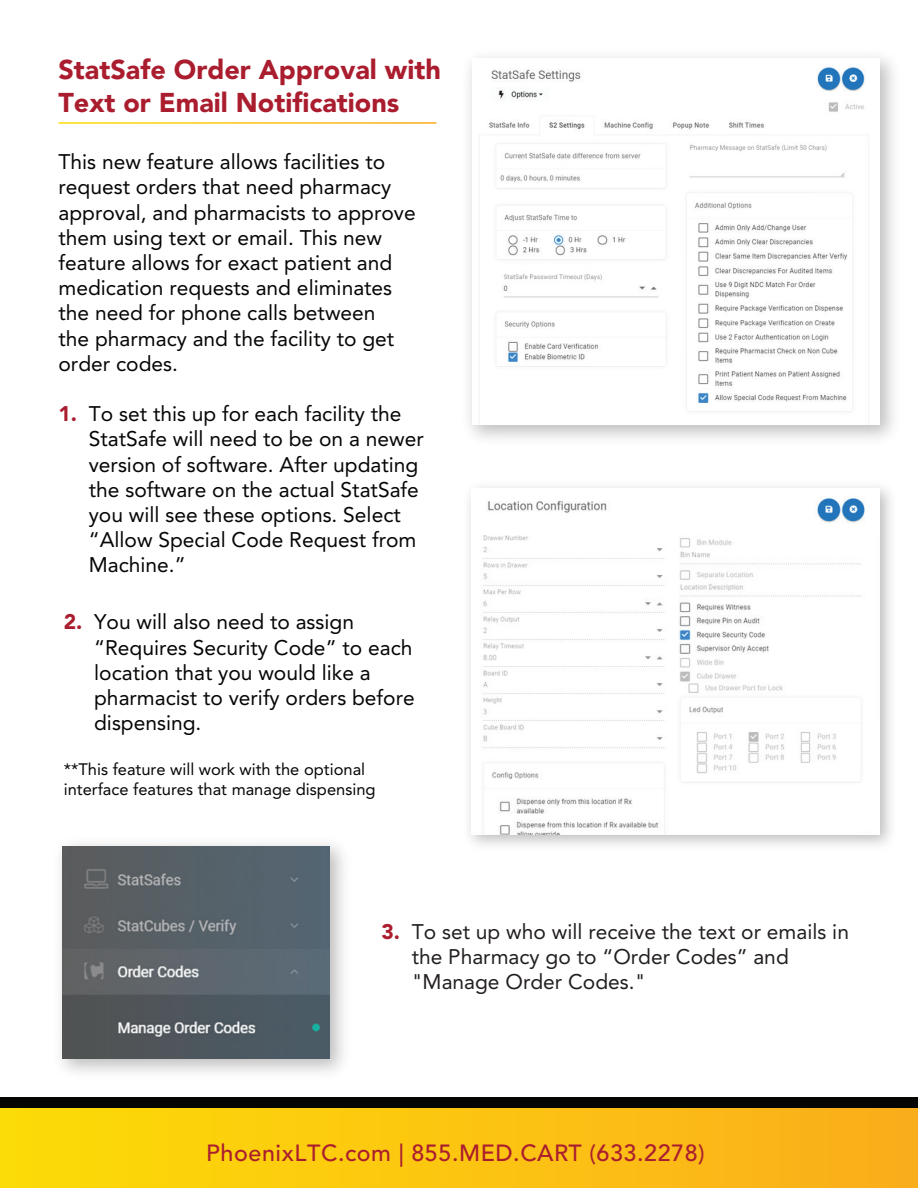
<style>
.page{position:relative;width:918px;height:1188px;background:#fff}
.page>*{position:absolute;margin:0;border:0;box-sizing:border-box;transform-origin:0 0}
.t1{font:900 27px/32.4px "Avenir LT Pro";color:#aa1d2e}
.t2{font:500 23.25px "Avenir LT Pro";letter-spacing:.025em;color:#aa1d2e}
.t3{font:21px/25.2px "Avenir LT Pro";color:#060605}
.t4{font:21px/25.2px "Avenir LT Pro";color:#231f20}
.t5{font:16.5px/19.8px "Avenir LT Pro";color:#060605}
.s1{font-weight:900;color:#aa1d2e}
</style>
<div class="page">
<div style="left:0;top:1097px;width:918px;height:23px;background:#050504"></div>
<img style="left:478px;top:64px;width:392px;height:361px">
<img style="left:474px;top:495px;width:405px;height:339px">
<img style="left:60px;top:843px;width:284px;height:230px">
<img style="left:63px;top:846px;width:267px;height:213px">
<div style="left:0;top:1108px;width:918px;height:80px;background:linear-gradient(to right,#fcdc06,#fbae1b)"></div>
<p class="t1" style="left:58px;top:54px;width:384px">StatSafe Order Approval with<br>Text or Email Notifications</p>
<p class="t3" style="left:58px;top:149px;width:359px">This new feature allows facilities to request orders that need pharmacy approval, and pharmacists to approve them using text or email. This new feature allows for exact patient and medication requests and eliminates the need for phone calls between<br>the pharmacy and the facility to get order codes.</p>
<p class="t3" style="left:89px;top:401px;width:337px;text-indent:-30px"><span class="s1">1.</span> To set this up for each facility the<br>StatSafe will need to be on a newer version of software. After updating the software on the actual StatSafe you will see these options. Select “Allow Special Code Request from<br>Machine.”</p>
<p class="t3" style="left:94px;top:609px;width:322px;text-indent:-30px"><span class="s1">2.</span> You will also need to assign “Requires Security Code” to each location that you would like a pharmacist to verify orders before dispensing.</p>
<p class="t5" style="left:64px;top:759px;width:313px">**This feature will work with the optional interface features that manage dispensing</p>
<p class="t4" style="left:412px;top:919px;width:439px;text-indent:-30px"><span class="s1">3.</span> To set up who will receive the text or emails in the Pharmacy go to “Order Codes” and "Manage Order Codes."</p>
<p class="t2" style="left:206px;top:1139px;width:500px">PhoenixLTC.com | 855.MED.CART (633.2278)</p>
</div>
